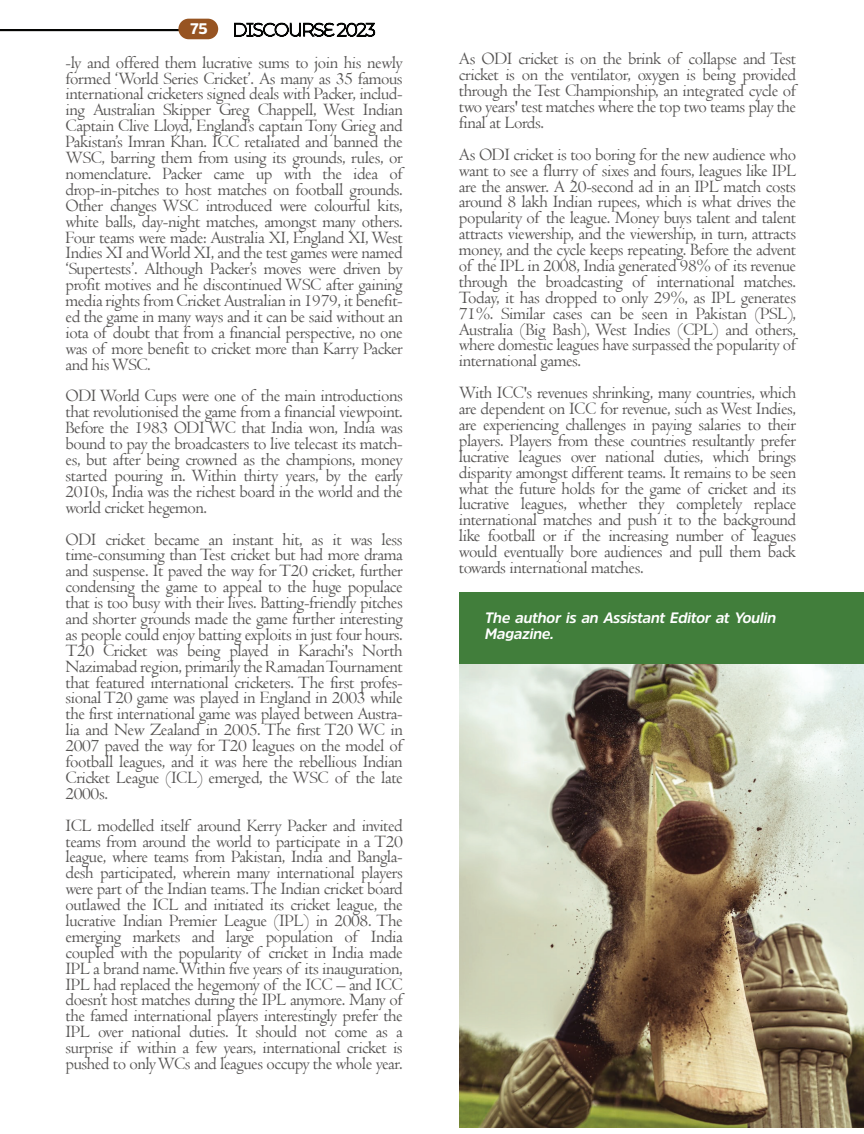
<style>
.page{position:relative;width:864px;height:1134px;background:#fff}
.page>*{position:absolute;margin:0;border:0;box-sizing:border-box;transform-origin:0 0}
.t1{font:18px/15.9px "Centaur";letter-spacing:-.025em;color:#545251;text-align:justify}
.t2{font:900 15.15px "Amsi Pro";color:#fff}
.t3{font:italic 700 15px/15.9px "Amsi Pro";letter-spacing:-.025em;color:#fff}
</style>
<div class="page">
<img style="left:460px;top:664px;width:404px;height:464px">
<div style="left:460px;top:593px;width:404px;height:71px;background:#417e3b"></div>
<div style="left:0;top:29px;width:217px;height:2px;border:2px solid #040503"></div>
<svg style="left:234px;top:22px;width:142px;height:15px"></svg>
<div style="left:178px;top:19px;width:40px;height:20px;background:#975422;border-radius:10px"></div>
<p class="t2" style="left:190px;top:18px;width:19px">75</p>
<p class="t1" style="left:66px;top:54px;width:339px">-ly and offered them lucrative sums to join his newly formed ‘World Series Cricket’. As many as 35 famous international cricketers signed deals with Packer, includ&shy;ing Australian Skipper Greg Chappell, West Indian Captain Clive Lloyd, England’s captain Tony Grieg and Pakistan’s Imran Khan. ICC retaliated and banned the WSC, barring them from using its grounds, rules, or nomenclature. Packer came up with the idea of drop-in-pitches to host matches on football grounds.<br>Other changes WSC introduced were colourful kits, white balls, day-night matches, amongst many others.<br>Four teams were made: Australia XI, England XI, West Indies XI and World XI, and the test games were named ‘Supertests’. Although Packer’s moves were driven by profit motives and he discontinued WSC after gaining media rights from Cricket Australian in 1979, it benefit&shy;ed the game in many ways and it can be said without an iota of doubt that from a financial perspective, no one was of more benefit to cricket more than Karry Packer and his WSC.</p>
<p class="t1" style="left:66px;top:388px;width:339px">ODI World Cups were one of the main introductions that revolutionised the game from a financial viewpoint.<br>Before the 1983 ODI WC that India won, India was bound to pay the broadcasters to live telecast its match&shy;es, but after being crowned as the champions, money started pouring in. Within thirty years, by the early 2010s, India was the richest board in the world and the world cricket hegemon.</p>
<p class="t1" style="left:66px;top:531px;width:339px">ODI cricket became an instant hit, as it was less time-consuming than Test cricket but had more drama and suspense. It paved the way for T20 cricket, further condensing the game to appeal to the huge populace that is too busy with their lives. Batting-friendly pitches and shorter grounds made the game further interesting as people could enjoy batting exploits in just four hours.<br>T20 Cricket was being played in Karachi's North Nazimabad region, primarily the Ramadan Tournament that featured international cricketers. The first profes&shy;sional T20 game was played in England in 2003 while the first international game was played between Austra&shy;lia and New Zealand in 2005. The first T20 WC in 2007 paved the way for T20 leagues on the model of football leagues, and it was here the rebellious Indian Cricket League (ICL) emerged, the WSC of the late 2000s.</p>
<p class="t1" style="left:66px;top:817px;width:339px">ICL modelled itself around Kerry Packer and invited teams from around the world to participate in a T20 league, where teams from Pakistan, India and Bangla&shy;desh participated, wherein many international players were part of the Indian teams. The Indian cricket board outlawed the ICL and initiated its cricket league, the lucrative Indian Premier League (IPL) in 2008. The emerging markets and large population of India coupled with the popularity of cricket in India made IPL a brand name. Within five years of its inauguration, IPL had replaced the hegemony of the ICC – and ICC doesn’t host matches during the IPL anymore. Many of the famed international players interestingly prefer the IPL over national duties. It should not come as a surprise if within a few years, international cricket is pushed to only WCs and leagues occupy the whole year.</p>
<p class="t1" style="left:459px;top:51px;width:339px">As ODI cricket is on the brink of collapse and Test cricket is on the ventilator, oxygen is being provided through the Test Championship, an integrated cycle of two years' test matches where the top two teams play the final at Lords.</p>
<p class="t1" style="left:459px;top:146px;width:339px">As ODI cricket is too boring for the new audience who want to see a flurry of sixes and fours, leagues like IPL are the answer. A 20-second ad in an IPL match costs around 8 lakh Indian rupees, which is what drives the popularity of the league. Money buys talent and talent attracts viewership, and the viewership, in turn, attracts money, and the cycle keeps repeating. Before the advent of the IPL in 2008, India generated 98% of its revenue through the broadcasting of international matches.<br>Today, it has dropped to only 29%, as IPL generates 71%. Similar cases can be seen in Pakistan (PSL), Australia (Big Bash), West Indies (CPL) and others, where domestic leagues have surpassed the popularity of international games.</p>
<p class="t1" style="left:459px;top:385px;width:339px">With ICC's revenues shrinking, many countries, which are dependent on ICC for revenue, such as West Indies, are experiencing challenges in paying salaries to their players. Players from these countries resultantly prefer lucrative leagues over national duties, which brings disparity amongst different teams. It remains to be seen what the future holds for the game of cricket and its lucrative leagues, whether they completely replace international matches and push it to the background like football or if the increasing number of leagues would eventually bore audiences and pull them back towards international matches.</p>
<p class="t3" style="left:485px;top:610px;width:293px">The author is an Assistant Editor at Youlin<br>Magazine.</p>
</div>
